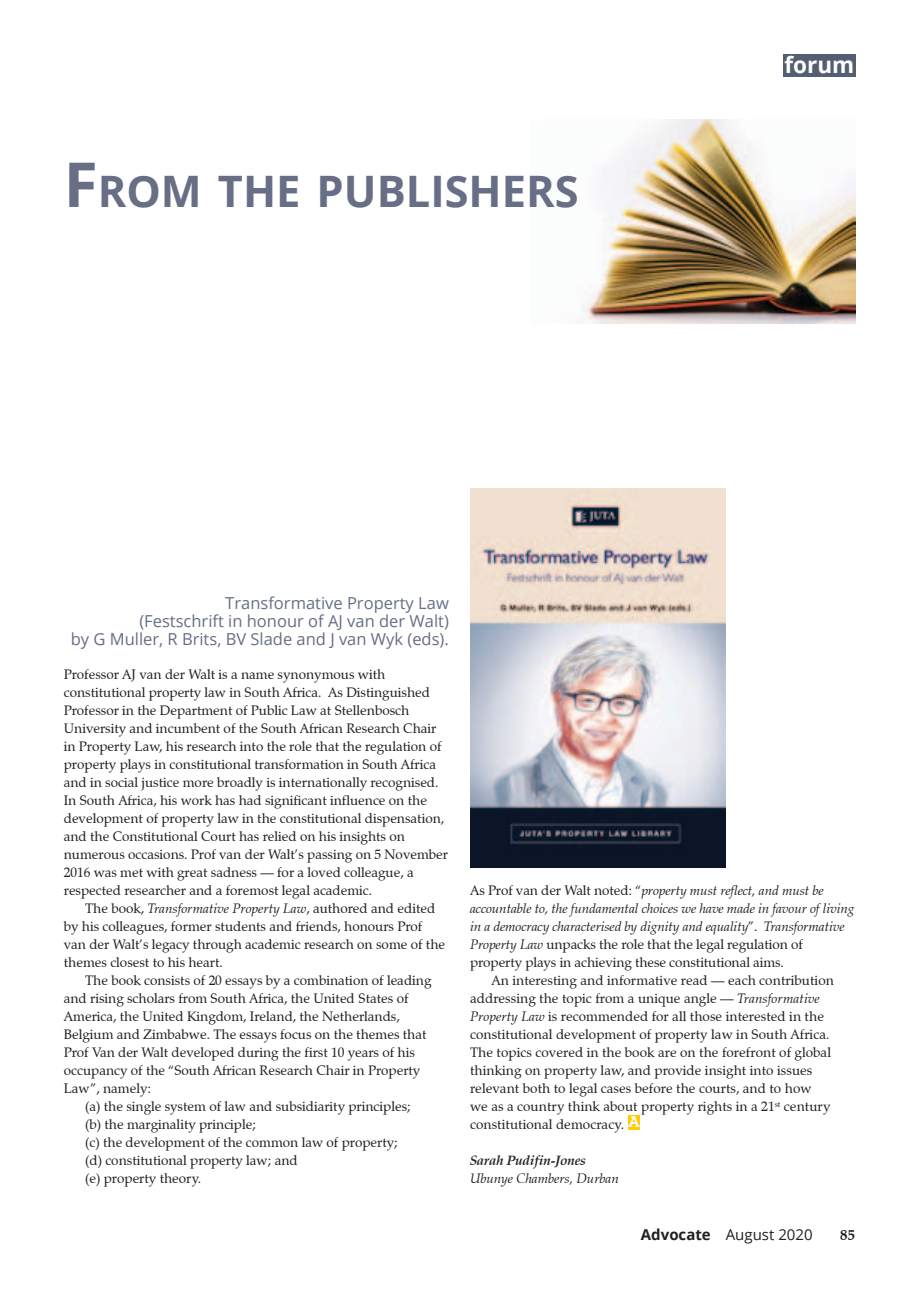
<style>
.page{position:relative;width:919px;height:1289px;background:#fff}
.page>*{position:absolute;margin:0;border:0;box-sizing:border-box;transform-origin:0 0}
.Subopskrif{font:700 43.35px "Open Sans";color:#676e85}
.t1{font:700 22.5px "Open Sans";color:#fff}
.STRAP_2{font:16.5px "Open Sans";color:#676e85}
.t2{font:15px "Open Sans";color:#231f20}
.t3{font:700 15px "Zapf Calligraphic 801 BT";color:#231f20}
.t4{font:600 15px "Lubalin Graph";color:#fff}
.Body_text{font:13.5px/18px "Zapf Calligraphic 801 BT";color:#231f20}
.Body_one{font:13.5px/18px "Zapf Calligraphic 801 BT";color:#231f20}
.Body_one-2{font:italic 13.5px/18px "Zapf Calligraphic 801 BT";letter-spacing:-.005em;color:#231f20}
.Body_one-3{font:italic 700 13.5px "Zapf Calligraphic 801 BT";color:#231f20}
.s1{font-size:61.95px}
.s2{font-style:italic}
.s3{font-style:normal}
.s4{font-weight:700}
</style>
<div class="page">
<div style="left:783px;top:54px;width:72px;height:23px;background:#545e73"></div>
<img style="left:470px;top:488px;width:255px;height:379px">
<img style="left:582px;top:119px;width:273px;height:204px">
<div style="left:628px;top:1114px;width:12px;height:15px;background:#ffcb04"></div>
<p class="Subopskrif" style="left:64px;top:160px;width:516px"><span class="s1">F</span>ROM THE PUBLISHERS</p>
<h2 class="t1" style="left:784px;top:48px;width:71px">forum</h2>
<p class="STRAP_2" style="left:225px;top:591px;width:225px">Transformative Property Law</p>
<p class="STRAP_2" style="left:139px;top:609px;width:311px">(Festschrift in honour of AJ van der Walt)</p>
<p class="STRAP_2" style="left:71px;top:627px;width:379px">by G Muller, R Brits, BV Slade and J van Wyk (eds).</p>
<p class="Body_one" style="left:64px;top:665px;width:386px">Professor AJ van der Walt is a name synonymous with constitutional property law in South Africa. As Distinguished Professor in the Department of Public Law at Stellenbosch University and incumbent of the South African Research Chair in Property Law, his research into the role that the regulation of property plays in constitutional transformation in South Africa and in social justice more broadly is internationally recognised.<br>In South Africa, his work has had significant influence on the development of property law in the constitutional dispensation, and the Constitutional Court has relied on his insights on numerous occasions. Prof van der Walt’s passing on 5 November 2016 was met with great sadness — for a loved colleague, a respected researcher and a foremost legal academic.</p>
<p class="Body_text" style="left:64px;top:899px;width:383px;text-indent:21px">The book, <span class="s2">Transformative Property Law</span>, authored and edited by his colleagues, former students and friends, honours Prof van der Walt’s legacy through academic research on some of the themes closest to his heart.</p>
<p class="Body_text" style="left:64px;top:971px;width:369px;text-indent:21px">The book consists of 20 essays by a combination of leading and rising scholars from South Africa, the United States of America, the United Kingdom, Ireland, the Netherlands, Belgium and Zimbabwe. The essays focus on the themes that Prof Van der Walt developed during the first 10 years of his occupancy of the “South African Research Chair in Property Law”, namely:</p>
<p class="Body_text" style="left:85px;top:1097px;width:327px">(a) the single system of law and subsidiarity principles;</p>
<p class="Body_text" style="left:85px;top:1115px;width:172px">(b) the marginality principle;</p>
<p class="Body_text" style="left:85px;top:1133px;width:314px">(c) the development of the common law of property;</p>
<p class="Body_text" style="left:85px;top:1151px;width:214px">(d) constitutional property law; and</p>
<p class="Body_text" style="left:85px;top:1169px;width:118px">(e) property theory.</p>
<p class="Body_one-2" style="left:470px;top:881px;width:386px"><span class="s3">As Prof van der Walt noted: “</span>property must reflect, and must be accountable to, the fundamental choices we have made in favour of living in a democracy characterised by dignity and equality<span class="s3">”.</span> Transformative Property Law <span class="s3">unpacks the role that the legal regulation of property plays in achieving these constitutional aims.</span></p>
<p class="Body_text" style="left:470px;top:971px;width:365px;text-indent:21px">An interesting and informative read — each contribution addressing the topic from a unique angle — <span class="s2">Transformative Property Law</span> is recommended for all those interested in the constitutional development of property law in South Africa.<br>The topics covered in the book are on the forefront of global thinking on property law, and provide insight into issues relevant both to legal cases before the courts, and to how<br>we as a country think about property rights in a 21<sup>st</sup> century constitutional democracy.</p>
<p class="t4" style="left:628px;top:1111px;width:13px">A</p>
<p class="Body_one-3" style="left:470px;top:1152px;width:118px">Sarah Pudifin-Jones</p>
<p class="Body_one-2" style="left:470px;top:1169px;width:150px">Ubunye Chambers, Durban</p>
<p class="t2" style="left:641px;top:1224px;width:173px"><span class="s4">Advocate</span> August 2020</p>
<p class="t3" style="left:840px;top:1225px;width:16px">85</p>
</div>
